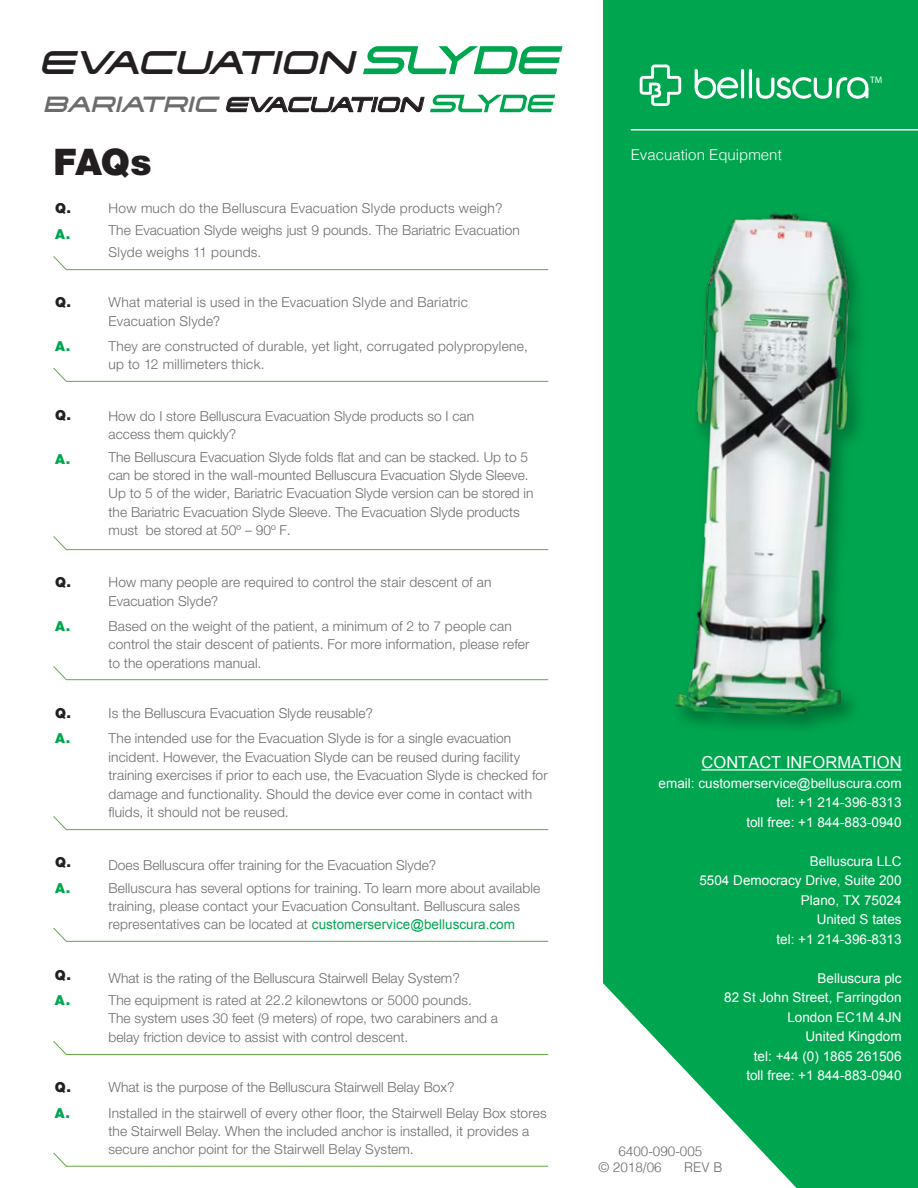
<style>
.page{position:relative;width:918px;height:1188px;background:#fff}
.page>*{position:absolute;margin:0;border:0;box-sizing:border-box;transform-origin:0 0}
.t1{font:900 36.75px "Helvetica Neue";color:#231f20}
.t2{font:italic 32.7px "Tachyon W00";color:#231f20}
.t3{font:italic 20.55px "Tachyon W00";color:#231f20}
.t4{font:16.5px "Arial";color:#fff}
.t5{font:300 15px "Helvetica";color:#fff}
.t6{font:300 13.8px/18.3px "Helvetica Neue";letter-spacing:.005em;color:#6c6c6e}
.t7{font:900 13.8px "Helvetica Neue";color:#231f20}
.t8{font:900 13.8px "Helvetica Neue";color:#00a54f}
.t9{font:13.5px/19.5px "Arial";color:#fff;text-align:right}
.t10{font:13.5px "Arial";color:#00a54f}
.t11{font:300 13.5px/16.2px "Helvetica";color:#6c6c6e}
.t12{font:9.45px "Myriad Pro";color:#fff}
.s1{font-size:22.05px;color:#6c6c6e}
.s2{font-family:"Helvetica Neue";font-weight:300;font-size:13.8px;color:#6c6c6e}
</style>
<div class="page">
<div style="left:603px;top:0;width:315px;height:1188px;background:#00a54f"></div>
<hr style="left:66px;top:829px;width:482px;height:1px;background:#62a844">
<svg style="left:53px;top:816px;width:14px;height:14px"></svg>
<hr style="left:66px;top:1054px;width:482px;height:1px;background:#62a844">
<svg style="left:53px;top:1041px;width:14px;height:14px"></svg>
<hr style="left:66px;top:1166px;width:482px;height:1px;background:#62a844">
<svg style="left:53px;top:1153px;width:14px;height:14px"></svg>
<hr style="left:66px;top:941px;width:482px;height:1px;background:#62a844">
<svg style="left:53px;top:928px;width:14px;height:14px"></svg>
<hr style="left:66px;top:679px;width:482px;height:1px;background:#62a844">
<svg style="left:53px;top:666px;width:14px;height:14px"></svg>
<hr style="left:66px;top:549px;width:482px;height:1px;background:#62a844">
<svg style="left:53px;top:536px;width:14px;height:14px"></svg>
<hr style="left:66px;top:381px;width:482px;height:1px;background:#62a844">
<svg style="left:53px;top:368px;width:14px;height:14px"></svg>
<hr style="left:66px;top:269px;width:482px;height:1px;background:#62a844">
<svg style="left:53px;top:256px;width:14px;height:14px"></svg>
<hr style="left:702px;top:769px;width:200px;height:2px;background:#fff">
<hr style="left:741px;top:69px;width:3px;height:29px;background:#fff">
<hr style="left:749px;top:69px;width:3px;height:29px;background:#fff">
<svg style="left:756px;top:77px;width:112px;height:22px"></svg>
<svg style="left:695px;top:69px;width:43px;height:30px"></svg>
<svg style="left:640px;top:65px;width:41px;height:41px"></svg>
<hr style="left:631px;top:129px;width:287px;height:1px;background:#fff">
<svg style="left:363px;top:46px;width:200px;height:28px"></svg>
<svg style="left:226px;top:95px;width:329px;height:18px"></svg>
<img style="left:665px;top:204px;width:210px;height:537px">
<img style="left:675px;top:209px;width:188px;height:509px">
<h2 class="t2" style="left:41px;top:42px;width:325px">EVACUATION</h2>
<h3 class="t3" style="left:44px;top:91px;width:386px"><span class="s1">BARIATRIC</span> EVACUATION</h3>
<h1 class="t1" style="left:54px;top:140px;width:99px">FAQs</h1>
<p class="t7" style="left:55px;top:200px;width:17px">Q.</p>
<p class="t8" style="left:55px;top:225px;width:17px">A.</p>
<p class="t6" style="left:109px;top:197px;width:413px;line-height:21.8px">How much do the Belluscura Evacuation Slyde products weigh?<br>The Evacuation Slyde weighs just 9 pounds. The Bariatric Evacuation<br>Slyde weighs 11 pounds.</p>
<p class="t7" style="left:55px;top:294px;width:17px">Q.</p>
<p class="t6" style="left:109px;top:293px;width:361px">What material is used in the Evacuation Slyde and Bariatric<br>Evacuation Slyde?</p>
<p class="t8" style="left:55px;top:338px;width:17px">A.</p>
<p class="t6" style="left:109px;top:337px;width:421px">They are constructed of durable, yet light, corrugated polypropylene, up to 12 millimeters thick.</p>
<p class="t7" style="left:55px;top:407px;width:17px">Q.</p>
<p class="t6" style="left:109px;top:407px;width:367px">How do I store Belluscura Evacuation Slyde products so I can access them quickly?</p>
<p class="t8" style="left:55px;top:450px;width:17px">A.</p>
<p class="t6" style="left:109px;top:447px;width:426px">The Belluscura Evacuation Slyde folds flat and can be stacked. Up to 5 can be stored in the wall-mounted Belluscura Evacuation Slyde Sleeve.<br>Up to 5 of the wider, Bariatric Evacuation Slyde version can be stored in the Bariatric Evacuation Slyde Sleeve. The Evacuation Slyde products must be stored at 50º – 90º F.</p>
<p class="t7" style="left:55px;top:574px;width:17px">Q.</p>
<p class="t6" style="left:109px;top:573px;width:384px">How many people are required to control the stair descent of an<br>Evacuation Slyde?</p>
<p class="t8" style="left:55px;top:618px;width:17px">A.</p>
<p class="t6" style="left:109px;top:617px;width:423px">Based on the weight of the patient, a minimum of 2 to 7 people can control the stair descent of patients. For more information, please refer to the operations manual.</p>
<p class="t7" style="left:55px;top:705px;width:17px">Q.</p>
<p class="t6" style="left:109px;top:704px;width:266px">Is the Belluscura Evacuation Slyde reusable?</p>
<p class="t8" style="left:55px;top:730px;width:17px">A.</p>
<p class="t6" style="left:109px;top:729px;width:441px">The intended use for the Evacuation Slyde is for a single evacuation incident. However, the Evacuation Slyde can be reused during facility training exercises if prior to each use, the Evacuation Slyde is checked for damage and functionality. Should the device ever come in contact with fluids, it should not be reused.</p>
<p class="t7" style="left:55px;top:854px;width:17px">Q.</p>
<p class="t6" style="left:109px;top:856px;width:329px">Does Belluscura offer training for the Evacuation Slyde?</p>
<p class="t8" style="left:55px;top:879px;width:17px">A.</p>
<p class="t6" style="left:109px;top:878px;width:433px">Belluscura has several options for training. To learn more about available training, please contact your Evacuation Consultant. Belluscura sales</p>
<p class="t10" style="left:109px;top:916px;width:408px"><span class="s2">representatives can be located at</span> customerservice@belluscura.com</p>
<p class="t7" style="left:55px;top:967px;width:17px">Q.</p>
<p class="t6" style="left:109px;top:968px;width:353px">What is the rating of the Belluscura Stairwell Belay System?</p>
<p class="t8" style="left:55px;top:992px;width:17px">A.</p>
<p class="t6" style="left:109px;top:991px;width:391px">The equipment is rated at 22.2 kilonewtons or 5000 pounds.<br>The system uses 30 feet (9 meters) of rope, two carabiners and a belay friction device to assist with control descent.</p>
<p class="t7" style="left:55px;top:1079px;width:17px">Q.</p>
<p class="t6" style="left:109px;top:1078px;width:348px">What is the purpose of the Belluscura Stairwell Belay Box?</p>
<p class="t8" style="left:55px;top:1104px;width:17px">A.</p>
<p class="t6" style="left:109px;top:1103px;width:440px">Installed in the stairwell of every other floor, the Stairwell Belay Box stores the Stairwell Belay. When the included anchor is installed, it provides a secure anchor point for the Stairwell Belay System.</p>
<p class="t5" style="left:631px;top:141px;width:153px">Evacuation Equipment</p>
<p class="t12" style="left:870px;top:74px;width:14px">TM</p>
<p class="t4" style="left:702px;top:752px;width:202px">CONTACT INFORMATION</p>
<p class="t9" style="left:659px;top:773px;width:245px">email: customerservice@belluscura.com tel: +1 214-396-8313<br>toll free: +1 844-883-0940</p>
<p class="t9" style="left:699px;top:851px;width:204px">Belluscura LLC<br>5504 Democracy Drive, Suite 200<br>Plano, TX 75024<br>United S tates<br>tel: +1 214-396-8313</p>
<p class="t9" style="left:724px;top:968px;width:179px">Belluscura plc<br>82 St John Street, Farringdon<br>London EC1M 4JN<br>United Kingdom<br>tel: +44 (0) 1865 261506<br>toll free: +1 844-883-0940</p>
<p class="t11" style="left:598px;top:1142px;width:106px;text-indent:20px">6400-090-005 © 2018/06</p>
<p class="t11" style="left:684px;top:1158px;width:40px">REV B</p>
</div>
